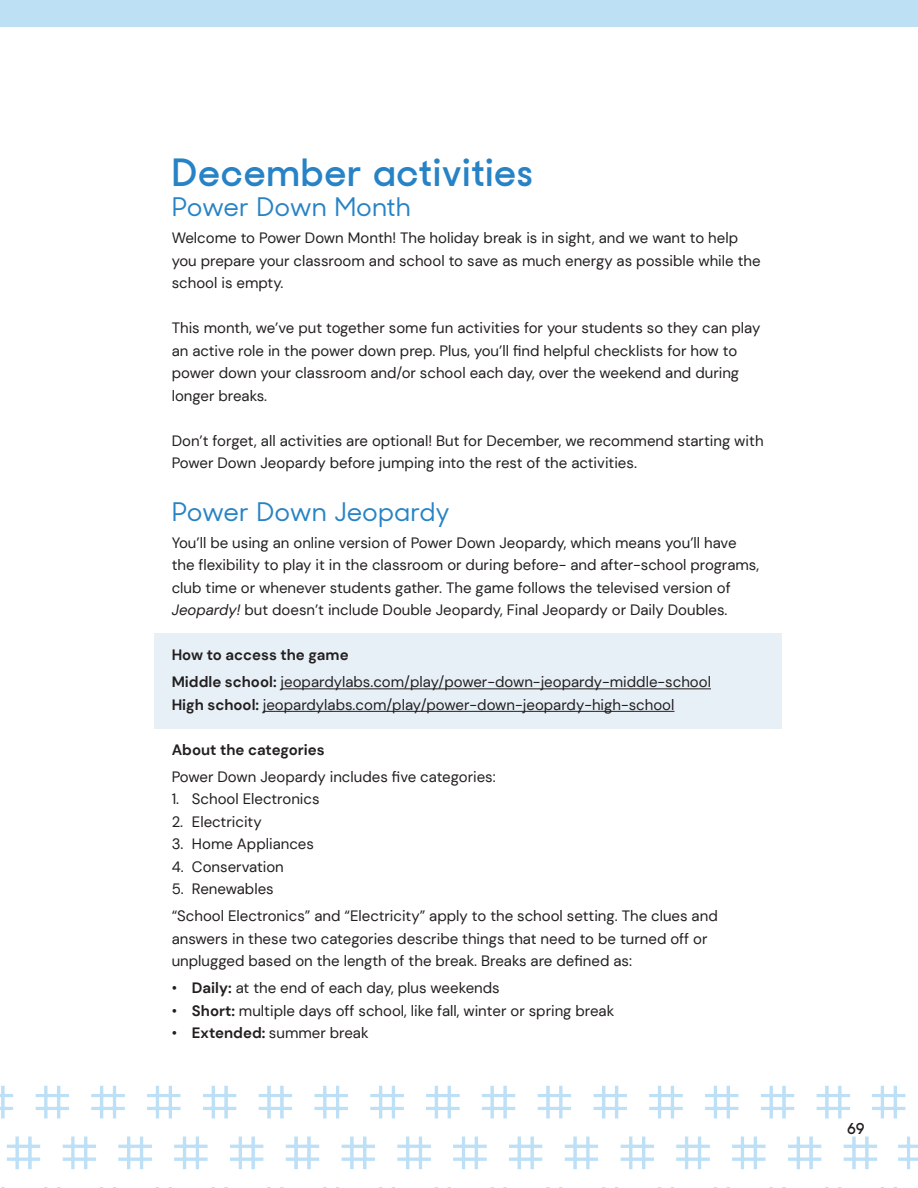
<style>
.page{position:relative;width:918px;height:1188px;background:#fff}
.page>*{position:absolute;margin:0;border:0;box-sizing:border-box;transform-origin:0 0}
.Headlines{font:600 37.5px "Sharp Sans Display No 2";letter-spacing:.02em;color:#2783c5}
.Headlines-2{font:500 25.5px "Sharp Sans Display No 2";color:#2783c5}
.Body_Copy_Reg{font:15px/22.5px "DM Sans";color:#231f20}
.Body_Copy_Reg-2{font:700 15px "DM Sans";color:#231f20}
.t1{font:600 15px "Sharp Sans Display No 1";color:#231f20}
.s1{font-style:italic}
.s2{font-weight:700}
</style>
<div class="page">
<img style="left:0;top:633px;width:918px;height:555px">
<div style="left:154px;top:633px;width:627px;height:96px;background:#e7f0f7"></div>
<div style="left:0;top:0;width:918px;height:27px;background:#bde0f5"></div>
<hr style="left:281px;top:688px;width:430px;height:1px;background:#231f20">
<hr style="left:263px;top:711px;width:411px;height:1px;background:#231f20">
<p class="Headlines" style="left:172px;top:141px;width:363px">December activities</p>
<p class="Headlines-2" style="left:172px;top:186px;width:241px">Power Down Month</p>
<p class="Body_Copy_Reg" style="left:172px;top:227px;width:590px">Welcome to Power Down Month! The holiday break is in sight, and we want to help you prepare your classroom and school to save as much energy as possible while the school is empty.</p>
<p class="Body_Copy_Reg" style="left:172px;top:317px;width:590px">This month, we’ve put together some fun activities for your students so they can play an active role in the power down prep. Plus, you’ll find helpful checklists for how to power down your classroom and/or school each day, over the weekend and during longer breaks.</p>
<p class="Body_Copy_Reg" style="left:172px;top:429px;width:593px">Don’t forget, all activities are optional! But for December, we recommend starting with<br>Power Down Jeopardy before jumping into the rest of the activities.</p>
<p class="Headlines-2" style="left:172px;top:491px;width:279px">Power Down Jeopardy</p>
<p class="Body_Copy_Reg" style="left:172px;top:531px;width:589px">You’ll be using an online version of Power Down Jeopardy, which means you’ll have the flexibility to play it in the classroom or during before- and after-school programs, club time or whenever students gather. The game follows the televised version of <span class="s1">Jeopardy!</span> but doesn’t include Double Jeopardy, Final Jeopardy or Daily Doubles.</p>
<p class="Body_Copy_Reg-2" style="left:172px;top:646px;width:178px">How to access the game</p>
<p class="Body_Copy_Reg" style="left:172px;top:671px;width:541px"><span class="s2">Middle school:</span> jeopardylabs.com/play/power-down-jeopardy-middle-school</p>
<p class="Body_Copy_Reg" style="left:172px;top:693px;width:504px"><span class="s2">High school:</span> jeopardylabs.com/play/power-down-jeopardy-high-school</p>
<p class="Body_Copy_Reg-2" style="left:172px;top:740px;width:154px">About the categories</p>
<p class="Body_Copy_Reg" style="left:172px;top:765px;width:326px">Power Down Jeopardy includes five categories:</p>
<p class="Body_Copy_Reg" style="left:172px;top:788px;width:149px">1. School Electronics</p>
<p class="Body_Copy_Reg" style="left:172px;top:810px;width:92px">2. Electricity</p>
<p class="Body_Copy_Reg" style="left:172px;top:833px;width:144px">3. Home Appliances</p>
<p class="Body_Copy_Reg" style="left:172px;top:855px;width:114px">4. Conservation</p>
<p class="Body_Copy_Reg" style="left:172px;top:878px;width:103px">5. Renewables</p>
<p class="Body_Copy_Reg" style="left:172px;top:905px;width:548px">“School Electronics” and “Electricity” apply to the school setting. The clues and answers in these two categories describe things that need to be turned off or unplugged based on the length of the break. Breaks are defined as:</p>
<p class="Body_Copy_Reg" style="left:172px;top:977px;width:330px">• <span class="s2">Daily:</span> at the end of each day, plus weekends</p>
<p class="Body_Copy_Reg" style="left:172px;top:999px;width:444px">• <span class="s2">Short:</span> multiple days off school, like fall, winter or spring break</p>
<p class="Body_Copy_Reg" style="left:172px;top:1022px;width:198px">• <span class="s2">Extended:</span> summer break</p>
<p class="t1" style="left:847px;top:1117px;width:19px">69</p>
</div>
